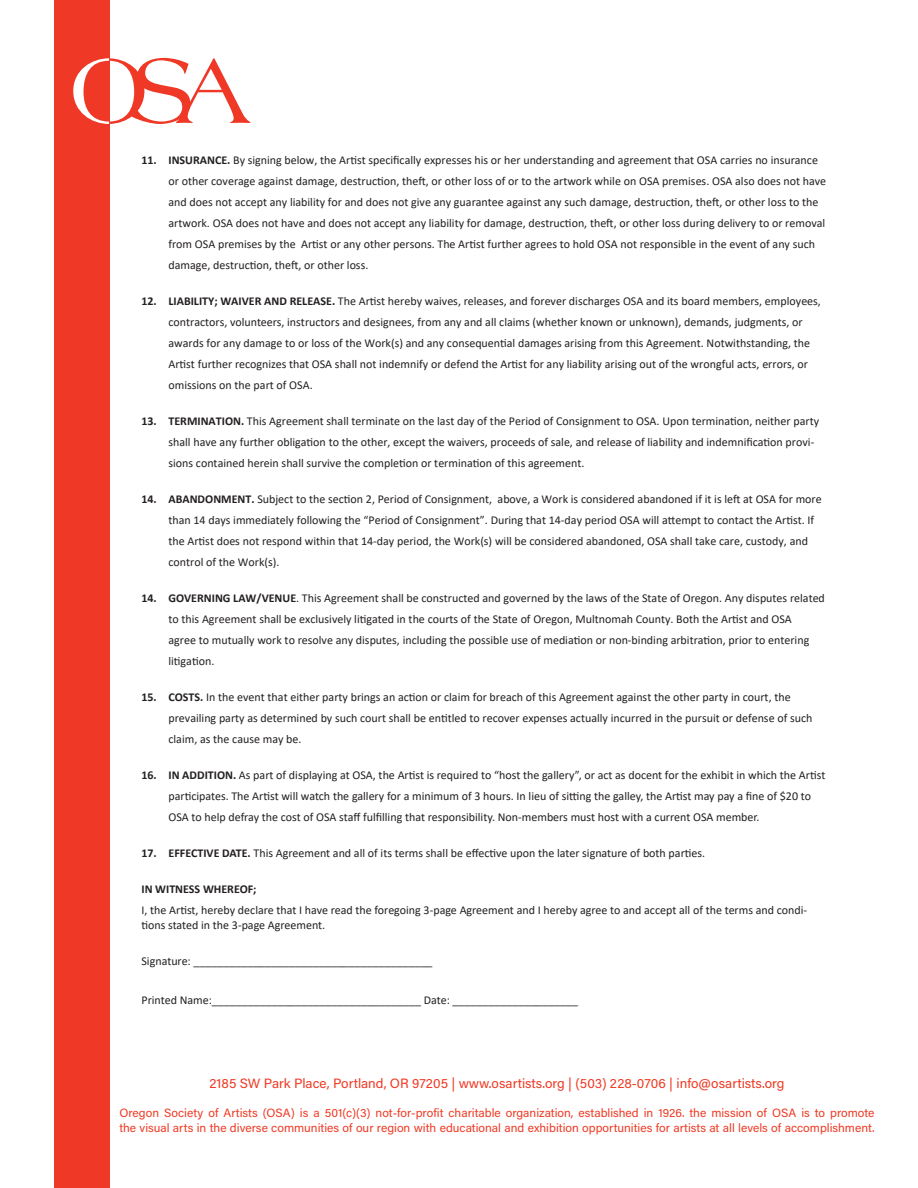
<style>
.page{position:relative;width:918px;height:1188px;background:#fff}
.page>*{position:absolute;margin:0;border:0;box-sizing:border-box;transform-origin:0 0}
.t1{font:13.5px "Acumin Pro";color:#ef3a24}
.t2{font:12px/21px "Calibri";color:#231f20}
.t3{font:12px "Acumin Pro";color:#ef3a24}
.s1{font-weight:700}
</style>
<div class="page">
<div style="left:54px;top:0;width:55px;height:1188px;background:#ef3825"></div>
<svg style="left:73px;top:58px;width:178px;height:66px"></svg>
<p class="t2" style="left:168px;top:150px;width:659px;text-indent:-27px"><span class="s1">11. INSURANCE.</span> By signing below, the Artist specifically expresses his or her understanding and agreement that OSA carries no insurance or other coverage against damage, destruction, theft, or other loss of or to the artwork while on OSA premises. OSA also does not have and does not accept any liability for and does not give any guarantee against any such damage, destruction, theft, or other loss to the artwork. OSA does not have and does not accept any liability for damage, destruction, theft, or other loss during delivery to or removal from OSA premises by the Artist or any other persons. The Artist further agrees to hold OSA not responsible in the event of any such damage, destruction, theft, or other loss.</p>
<p class="t2" style="left:168px;top:291px;width:654px;text-indent:-27px"><span class="s1">12. LIABILITY; WAIVER AND RELEASE.</span> The Artist hereby waives, releases, and forever discharges OSA and its board members, employees, contractors, volunteers, instructors and designees, from any and all claims (whether known or unknown), demands, judgments, or awards for any damage to or loss of the Work(s) and any consequential damages arising from this Agreement. Notwithstanding, the Artist further recognizes that OSA shall not indemnify or defend the Artist for any liability arising out of the wrongful acts, errors, or omissions on the part of OSA.</p>
<p class="t2" style="left:168px;top:411px;width:652px;text-indent:-27px"><span class="s1">13. TERMINATION.</span> This Agreement shall terminate on the last day of the Period of Consignment to OSA. Upon termination, neither party shall have any further obligation to the other, except the waivers, proceeds of sale, and release of liability and indemnification provi&shy;sions contained herein shall survive the completion or termination of this agreement.</p>
<p class="t2" style="left:168px;top:489px;width:655px;text-indent:-27px"><span class="s1">14. ABANDONMENT.</span> Subject to the section 2, Period of Consignment, above, a Work is considered abandoned if it is left at OSA for more than 14 days immediately following the “Period of Consignment”. During that 14-day period OSA will attempt to contact the Artist. If the Artist does not respond within that 14-day period, the Work(s) will be considered abandoned, OSA shall take care, custody, and control of the Work(s).</p>
<p class="t2" style="left:168px;top:588px;width:658px;text-indent:-27px"><span class="s1">14. GOVERNING LAW/VENUE</span>. This Agreement shall be constructed and governed by the laws of the State of Oregon. Any disputes related to this Agreement shall be exclusively litigated in the courts of the State of Oregon, Multnomah County. Both the Artist and OSA<br>agree to mutually work to resolve any disputes, including the possible use of mediation or non-binding arbitration, prior to entering litigation.</p>
<p class="t2" style="left:168px;top:687px;width:645px;text-indent:-27px"><span class="s1">15. COSTS.</span> In the event that either party brings an action or claim for breach of this Agreement against the other party in court, the prevailing party as determined by such court shall be entitled to recover expenses actually incurred in the pursuit or defense of such claim, as the cause may be.</p>
<p class="t2" style="left:168px;top:765px;width:658px;text-indent:-27px"><span class="s1">16. IN ADDITION.</span> As part of displaying at OSA, the Artist is required to “host the gallery”, or act as docent for the exhibit in which the Artist participates. The Artist will watch the gallery for a minimum of 3 hours. In lieu of sitting the galley, the Artist may pay a fine of $20 to<br>OSA to help defray the cost of OSA staff fulfilling that responsibility. Non-members must host with a current OSA member.</p>
<p class="t2" style="left:141px;top:843px;width:565px"><span class="s1">17. EFFECTIVE DATE.</span> This Agreement and all of its terms shall be effective upon the later signature of both parties.</p>
<p class="t2" style="left:141px;top:879px;width:667px"><span class="s1">IN WITNESS WHEREOF;<br></span>I, the Artist, hereby declare that I have read the foregoing 3-page Agreement and I hereby agree to and accept all of the terms and condi-</p>
<p class="t2" style="left:141px;top:915px;width:185px">tions stated in the 3-page Agreement.</p>
<p class="t2" style="left:141px;top:951px;width:293px">Signature: ________________________________________</p>
<p class="t2" style="left:141px;top:990px;width:438px">Printed Name:___________________________________ Date: _____________________</p>
<p class="t1" style="left:209px;top:1074px;width:577px">2185 SW Park Place, Portland, OR 97205 | www.osartists.org | (503) 228-0706 | info@osartists.org</p>
<p class="t3" style="left:119px;top:1105px;width:757px">Oregon Society of Artists (OSA) is a 501(c)(3) not-for-profit charitable organization, established in 1926. the mission of OSA is to promote</p>
<p class="t3" style="left:119px;top:1119px;width:757px">the visual arts in the diverse communities of our region with educational and exhibition opportunities for artists at all levels of accomplishment.</p>
</div>
